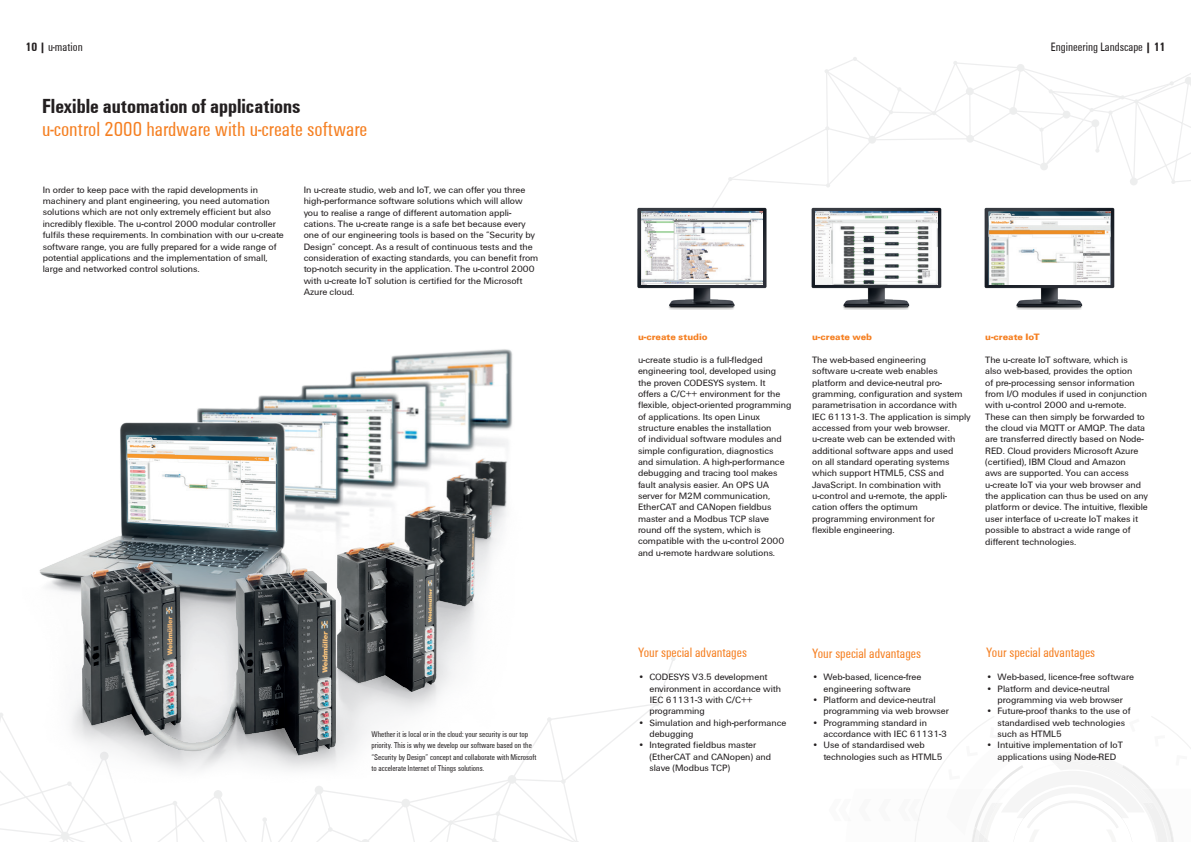
<style>
.page{position:relative;width:1191px;height:842px;background:#fff}
.page>*{position:absolute;margin:0;border:0;box-sizing:border-box;transform-origin:0 0}
.t1{font:21px "Weidmueller Condensed";color:#f57f21}
.t2{font:700 21px "Weidmueller Condensed";color:#231f20}
.t3{font:14px "Weidmueller Condensed";color:#f57f21}
.t4{font:12.5px "Weidmueller Condensed";color:#231f20}
.t5{font:9.5px/11.3px "Weidmueller";color:#231f20}
.t6{font:700 9.5px "Weidmueller";color:#f57f21}
.t7{font:8.5px/11.3px "Weidmueller Condensed";color:#231f20}
.s1{font-weight:700}
</style>
<div class="page">
<svg style="left:915px;top:716px;width:276px;height:126px"></svg>
<img style="left:73px;top:349px;width:440px;height:207px">
<svg style="left:728px;top:57px;width:447px;height:130px"></svg>
<svg style="left:0;top:556px;width:659px;height:286px"></svg>
<img style="left:637px;top:194px;width:130px;height:116px">
<img style="left:641px;top:211px;width:121px;height:73px">
<img style="left:984px;top:207px;width:131px;height:103px">
<img style="left:988px;top:211px;width:122px;height:73px">
<img style="left:811px;top:207px;width:131px;height:103px">
<img style="left:815px;top:212px;width:122px;height:72px">
<h3 class="t4" style="left:26px;top:39px;width:59px"><span class="s1">10 |</span> u-mation</h3>
<h3 class="t4" style="left:1051px;top:39px;width:116px">Engineering Landscape <span class="s1">| 11</span></h3>
<h1 class="t2" style="left:42px;top:94px;width:260px">Flexible automation of applications</h1>
<h1 class="t1" style="left:42px;top:117px;width:327px">u-control 2000 hardware with u-create software</h1>
<p class="t5" style="left:43px;top:184px;width:243px">In order to keep pace with the rapid developments in machinery and plant engineering, you need automation solutions which are not only extremely efficient but also incredibly flexible. The u-control 2000 modular controller fulfils these requirements. In combination with our u-create software range, you are fully prepared for a wide range of potential applications and the implementation of small, large and networked control solutions.</p>
<p class="t5" style="left:304px;top:184px;width:236px">In u-create studio, web and IoT, we can offer you three high-performance software solutions which will allow you to realise a range of different automation appli&shy;cations. The u-create range is a safe bet because every one of our engineering tools is based on the ”Security by Design” concept. As a result of continuous tests and the consideration of exacting standards, you can benefit from top-notch security in the application. The u-control 2000 with u-create IoT solution is certified for the Microsoft Azure cloud.</p>
<p class="t7" style="left:371px;top:728px;width:167px">Whether it is local or in the cloud: your security is our top priority. This is why we develop our software based on the “Security by Design” concept and collaborate with Microsoft to accelerate Internet of Things solutions.</p>
<p class="t6" style="left:638px;top:331px;width:71px">u-create studio</p>
<p class="t5" style="left:638px;top:354px;width:155px">u-create studio is a full-fledged engineering tool, developed using the proven CODESYS system. It<br>offers a C/C++ environment for the flexible, object-oriented programming of applications. Its open Linux structure enables the installation<br>of individual software modules and simple configuration, diagnostics<br>and simulation. A high-performance debugging and tracing tool makes fault analysis easier. An OPS UA server for M2M communication, EtherCAT and CANopen fieldbus master and a Modbus TCP slave round off the system, which is compatible with the u-control 2000 and u-remote hardware solutions.</p>
<p class="t6" style="left:812px;top:331px;width:61px">u-create web</p>
<p class="t5" style="left:812px;top:354px;width:160px">The web-based engineering<br>software u-create web enables platform and device-neutral pro&shy;gramming, configuration and system parametrisation in accordance with<br>IEC 61131-3. The application is simply accessed from your web browser. u-create web can be extended with additional software apps and used<br>on all standard operating systems which support HTML5, CSS and<br>JavaScript. In combination with u-control and u-remote, the appli&shy;cation offers the optimum programming environment for<br>flexible engineering.</p>
<p class="t6" style="left:985px;top:331px;width:56px">u-create IoT</p>
<p class="t5" style="left:985px;top:354px;width:164px">The u-create IoT software, which is<br>also web-based, provides the option<br>of pre-processing sensor information from I/O modules if used in conjunction with u-control 2000 and u-remote.<br>These can then simply be forwarded to the cloud via MQTT or AMQP. The data are transferred directly based on Node-RED. Cloud providers Microsoft Azure (certified), IBM Cloud and Amazon<br>aws are supported. You can access u-create IoT via your web browser and the application can thus be used on any platform or device. The intuitive, flexible user interface of u-create IoT makes it possible to abstract a wide range of different technologies.</p>
<h2 class="t3" style="left:638px;top:644px;width:110px">Your special advantages</h2>
<p class="t5" style="left:649px;top:671px;width:133px;text-indent:-11px">• CODESYS V3.5 development environment in accordance with<br>IEC 61131-3 with C/C++ programming</p>
<p class="t5" style="left:649px;top:717px;width:138px;text-indent:-11px">• Simulation and high-performance debugging</p>
<p class="t5" style="left:649px;top:739px;width:123px;text-indent:-11px">• Integrated fieldbus master (EtherCAT and CANopen) and slave (Modbus TCP)</p>
<h2 class="t3" style="left:812px;top:645px;width:110px">Your special advantages</h2>
<p class="t5" style="left:812px;top:671px;width:111px;text-align:center">• Web-based, licence-free engineering software</p>
<p class="t5" style="left:823px;top:694px;width:127px;text-indent:-11px">• Platform and device-neutral programming via web browser</p>
<p class="t5" style="left:823px;top:717px;width:125px;text-indent:-11px">• Programming standard in accordance with IEC 61131-3</p>
<p class="t5" style="left:823px;top:739px;width:121px;text-indent:-11px">• Use of standardised web technologies such as HTML5</p>
<h2 class="t3" style="left:986px;top:644px;width:110px">Your special advantages</h2>
<p class="t5" style="left:986px;top:671px;width:149px">• Web-based, licence-free software</p>
<p class="t5" style="left:997px;top:683px;width:127px;text-indent:-11px">• Platform and device-neutral programming via web browser</p>
<p class="t5" style="left:997px;top:705px;width:135px;text-indent:-11px">• Future-proof thanks to the use of standardised web technologies such as HTML5</p>
<p class="t5" style="left:986px;top:739px;width:138px;text-align:center">• Intuitive implementation of IoT applications using Node-RED</p>
</div>
